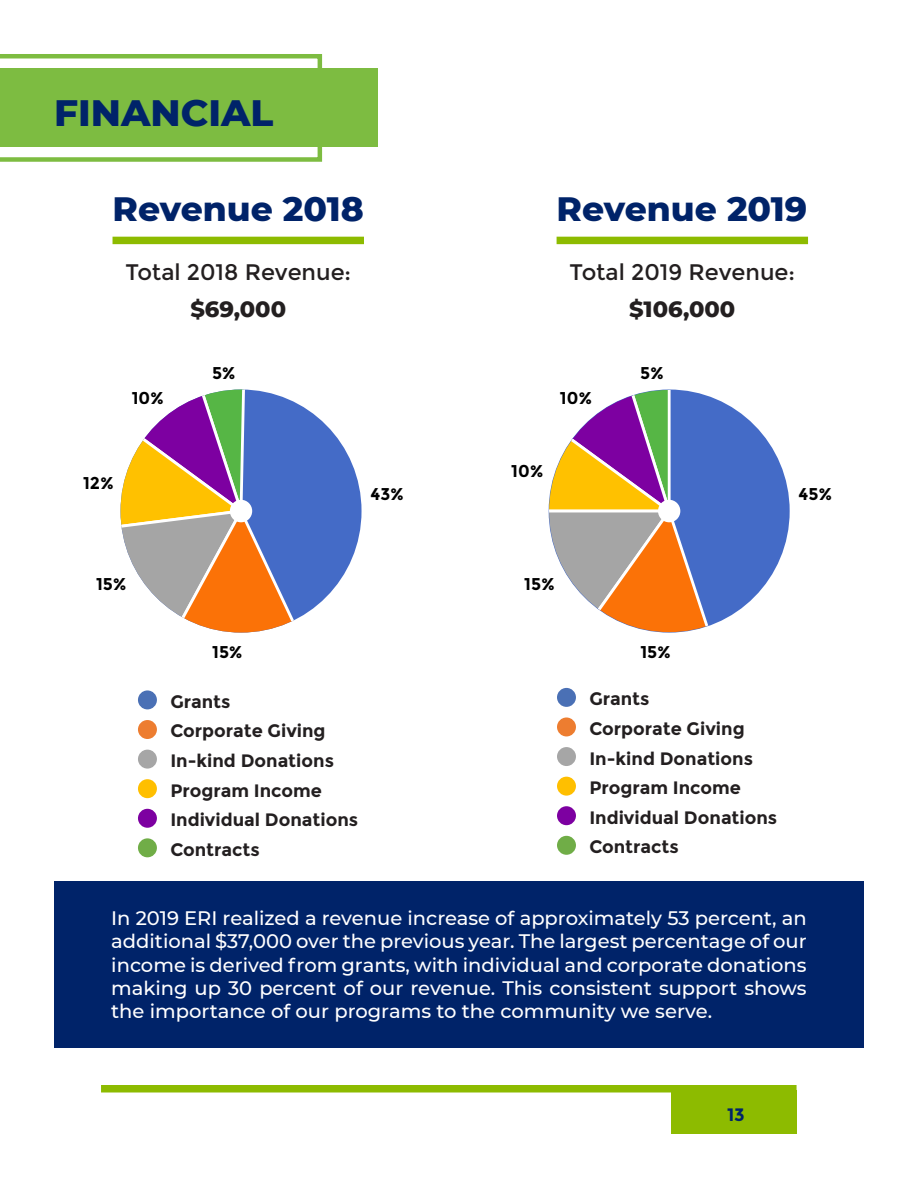
<style>
.page{position:relative;width:918px;height:1188px;background:#fff}
.page>*{position:absolute;margin:0;border:0;box-sizing:border-box;transform-origin:0 0}
.t1{font:800 37.5px "Montserrat";color:#002369}
.t2{font:800 34.5px "Montserrat";color:#002369}
.t3{font:22.5px "Montserrat";color:#231f20}
.t4{font:800 22.5px "Montserrat";color:#231f20}
.t5{font:500 19.5px/23.4px "Montserrat";color:#fff;text-align:justify}
.t6{font:700 18px "Montserrat";color:#231f20}
.t7{font:700 18px "Montserrat";color:#002369}
.t8{font:700 17.1px "Montserrat";color:#000}
</style>
<div class="page">
<svg style="left:0;top:54px;width:322px;height:108px"></svg>
<div style="left:0;top:69px;width:378px;height:78px;background:#7dbc41"></div>
<div style="left:549px;top:390px;width:241px;height:243px;background:#446bc7;border-radius:50%"></div>
<svg style="left:549px;top:390px;width:167px;height:242px"></svg>
<div style="left:658px;top:500px;width:22px;height:22px;background:#fff;border-radius:50%"></div>
<div style="left:121px;top:390px;width:241px;height:243px;background:#446bc7;border-radius:50%"></div>
<svg style="left:121px;top:390px;width:182px;height:243px"></svg>
<div style="left:230px;top:500px;width:22px;height:22px;background:#fff;border-radius:50%"></div>
<div style="left:138px;top:838px;width:19px;height:19px;background:#70ad47;border-radius:50%"></div>
<div style="left:138px;top:809px;width:19px;height:19px;background:#7d00a1;border-radius:50%"></div>
<div style="left:138px;top:779px;width:19px;height:19px;background:#ffbf00;border-radius:50%"></div>
<div style="left:138px;top:750px;width:19px;height:19px;background:#a6a6a6;border-radius:50%"></div>
<div style="left:138px;top:720px;width:19px;height:19px;background:#ed7d30;border-radius:50%"></div>
<div style="left:138px;top:690px;width:19px;height:19px;background:#4a70b5;border-radius:50%"></div>
<div style="left:557px;top:836px;width:19px;height:19px;background:#70ad47;border-radius:50%"></div>
<div style="left:557px;top:806px;width:19px;height:19px;background:#7d00a1;border-radius:50%"></div>
<div style="left:557px;top:777px;width:19px;height:19px;background:#ffbf00;border-radius:50%"></div>
<div style="left:557px;top:747px;width:19px;height:19px;background:#a6a6a6;border-radius:50%"></div>
<div style="left:557px;top:717px;width:19px;height:19px;background:#ed7d30;border-radius:50%"></div>
<div style="left:557px;top:688px;width:19px;height:19px;background:#4a70b5;border-radius:50%"></div>
<div style="left:54px;top:881px;width:810px;height:167px;background:#002369"></div>
<div style="left:101px;top:1085px;width:696px;height:8px;background:#8dbb00"></div>
<div style="left:671px;top:1090px;width:126px;height:44px;background:#8dbb00"></div>
<div style="left:113px;top:237px;width:251px;height:7px;background:#8dbb00"></div>
<div style="left:557px;top:237px;width:251px;height:7px;background:#8dbb00"></div>
<p class="t1" style="left:54px;top:85px;width:221px">FINANCIAL</p>
<p class="t2" style="left:113px;top:184px;width:253px">Revenue 2018</p>
<p class="t2" style="left:557px;top:184px;width:252px">Revenue 2019</p>
<p class="t3" style="left:125px;top:259px;width:227px">Total 2018 Revenue:</p>
<p class="t4" style="left:190px;top:293px;width:97px">$69,000</p>
<p class="t3" style="left:570px;top:259px;width:227px">Total 2019 Revenue:</p>
<p class="t4" style="left:629px;top:293px;width:107px">$106,000</p>
<p class="t8" style="left:212px;top:363px;width:25px">5%</p>
<p class="t8" style="left:640px;top:363px;width:25px">5%</p>
<p class="t8" style="left:132px;top:387px;width:34px">10%</p>
<p class="t8" style="left:560px;top:387px;width:34px">10%</p>
<p class="t8" style="left:83px;top:473px;width:33px">12%</p>
<p class="t8" style="left:370px;top:484px;width:35px">43%</p>
<p class="t8" style="left:511px;top:461px;width:34px">10%</p>
<p class="t8" style="left:799px;top:484px;width:35px">45%</p>
<p class="t8" style="left:96px;top:574px;width:32px">15%</p>
<p class="t8" style="left:524px;top:574px;width:32px">15%</p>
<p class="t8" style="left:212px;top:642px;width:32px">15%</p>
<p class="t8" style="left:640px;top:642px;width:32px">15%</p>
<p class="t6" style="left:170px;top:691px;width:62px">Grants</p>
<p class="t6" style="left:170px;top:720px;width:157px">Corporate Giving</p>
<p class="t6" style="left:170px;top:750px;width:165px">In-kind Donations</p>
<p class="t6" style="left:170px;top:780px;width:153px">Program Income</p>
<p class="t6" style="left:170px;top:809px;width:189px">Individual Donations</p>
<p class="t6" style="left:170px;top:839px;width:91px">Contracts</p>
<p class="t6" style="left:589px;top:688px;width:62px">Grants</p>
<p class="t6" style="left:589px;top:718px;width:157px">Corporate Giving</p>
<p class="t6" style="left:589px;top:747px;width:165px">In-kind Donations</p>
<p class="t6" style="left:589px;top:777px;width:153px">Program Income</p>
<p class="t6" style="left:589px;top:807px;width:189px">Individual Donations</p>
<p class="t6" style="left:589px;top:836px;width:91px">Contracts</p>
<p class="t5" style="left:111px;top:905px;width:697px">In 2019 ERI realized a revenue increase of approximately 53 percent, an additional $37,000 over the previous year. The largest percentage of our income is derived from grants, with individual and corporate donations making up 30 percent of our revenue. This consistent support shows the importance of our programs to the community we serve.</p>
<p class="t7" style="left:727px;top:1104px;width:19px">13</p>
</div>
